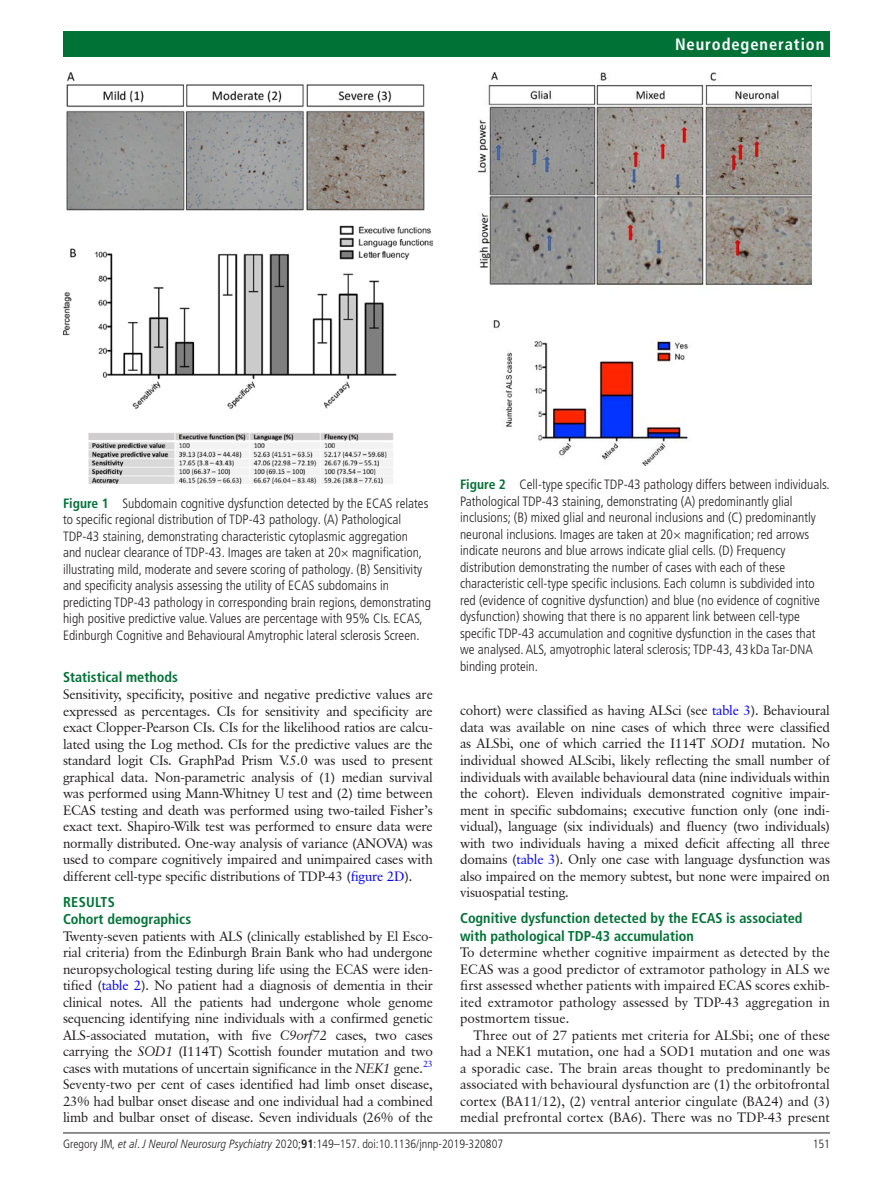
<style>
.page{position:relative;width:893px;height:1191px;background:#fff}
.page>*{position:absolute;margin:0;border:0;box-sizing:border-box;transform-origin:0 0}
.t1{font:700 condensed 16.5px "Frutiger LT Pro";letter-spacing:.055em;color:#fff}
.t2{font:700 condensed 14.25px/17.2px "Frutiger LT Pro";color:#007236}
.t3{font:13.5px/16.5px "Classical Garamond BT";letter-spacing:-.015em;color:#231f20;text-align:justify}
.t4{font:300 condensed 13.5px/16.5px "Frutiger LT Pro";color:#231f20}
.t5{font:300 condensed 12px "Frutiger LT Pro";color:#231f20}
.s1{font-weight:700;color:#007236}
.s2{color:#00f}
.s3{font-style:italic}
.s4{font-weight:700}
</style>
<div class="page">
<hr style="left:63px;top:1132px;width:767px;height:1px;background:#231f20">
<div style="left:63px;top:31px;width:767px;height:25px;background:#007236"></div>
<img style="left:63px;top:72px;width:370px;height:411px">
<img style="left:479px;top:72px;width:332px;height:393px">
<p class="t1" style="left:675px;top:34px;width:151px">Neurodegeneration</p>
<p class="t4" style="left:63px;top:495px;width:311px"><span class="s1">Figure 1</span> Subdomain cognitive dysfunction detected by the ECAS</p>
<p class="t4" style="left:63px;top:495px;width:367px;text-indent:333px">relates to specific regional distribution of TDP-43 pathology. (A) Pathological TDP-43 staining, demonstrating characteristic cytoplasmic aggregation and nuclear clearance of TDP-43. Images are taken at 20× magnification, illustrating mild, moderate and severe scoring of pathology. (B) Sensitivity and specificity analysis assessing the utility of ECAS</p>
<p class="t4" style="left:63px;top:577px;width:370px;text-indent:255px">subdomains in predicting TDP-43 pathology in corresponding brain regions, demonstrating high positive predictive value. Values are percentage with 95% CIs. ECAS</p>
<p class="t4" style="left:420px;top:610px;width:5px">,</p>
<p class="t4" style="left:63px;top:627px;width:358px">Edinburgh Cognitive and Behavioural Amytrophic lateral sclerosis Screen.</p>
<p class="t2" style="left:63px;top:669px;width:116px">Statistical methods</p>
<p class="t3" style="left:63px;top:686px;width:371px">Sensitivity, specificity, positive and negative predictive values are expressed as percentages. CIs for sensitivity and specificity are exact Clopper-Pearson CIs. CIs for the likelihood ratios are calcu&shy;lated using the Log method. CIs for the predictive values are the standard logit CIs. GraphPad Prism V.5.0 was used to present graphical data. Non-parametric analysis of (1) median survival was performed using Mann-Whitney U test and (2) time between ECAS testing and death was performed using two-tailed Fisher’s exact text. Shapiro-Wilk test was performed to ensure data were normally distributed. One-way analysis of variance (ANOVA) was used to compare cognitively impaired and unimpaired cases with different cell-type specific distributions of TDP-43 (<span class="s2">figure 2D</span>).</p>
<p class="t2" style="left:63px;top:893px;width:130px">Results<br>Cohort demographics</p>
<p class="t3" style="left:63px;top:927px;width:371px">Twenty-seven patients with ALS (clinically established by El Esco&shy;rial criteria) from the Edinburgh Brain Bank who had undergone neuropsychological testing during life using the ECAS were iden&shy;tified (<span class="s2">table 2</span>). No patient had a diagnosis of dementia in their clinical notes. All the patients had undergone whole genome sequencing identifying nine individuals with a confirmed genetic ALS-associated mutation, with five <span class="s3">C9orf72</span> cases, two cases carrying the <span class="s3">SOD1</span> (I114T) Scottish founder mutation and two cases with mutations of uncertain significance in the <span class="s3">NEK1</span> gene.<sup>23<br></sup>Seventy-two per cent of cases identified had limb onset disease, 23% had bulbar onset disease and one individual had a combined limb and bulbar onset of disease. Seven individuals (26% of the</p>
<p class="t4" style="left:460px;top:476px;width:371px"><span class="s1">Figure 2</span> Cell-type specific TDP-43 pathology differs between individuals.<br>Pathological TDP-43 staining, demonstrating (A) predominantly glial inclusions; (B) mixed glial and neuronal inclusions and (C) predominantly neuronal inclusions. Images are taken at 20× magnification; red arrows indicate neurons and blue arrows indicate glial cells. (D) Frequency distribution demonstrating the number of cases with each of these characteristic cell-type specific inclusions. Each column is subdivided into red (evidence of cognitive dysfunction) and blue (no evidence of cognitive dysfunction) showing that there is no apparent link between cell-type specific TDP-43 accumulation and cognitive dysfunction in the cases that we analysed. ALS, amyotrophic lateral sclerosis; TDP-43, 43 kDa Tar-DNA binding protein.</p>
<p class="t3" style="left:460px;top:702px;width:371px">cohort) were classified as having ALSci (see <span class="s2">table 3</span>). Behavioural data was available on nine cases of which three were classified as ALSbi, one of which carried the I114T <span class="s3">SOD1</span> mutation. No individual showed ALScibi, likely reflecting the small number of individuals with available behavioural data (nine individuals within the cohort). Eleven individuals demonstrated cognitive impair&shy;ment in specific subdomains; executive function only (one indi&shy;vidual), language (six individuals) and fluency (two individuals) with two individuals having a mixed deficit affecting all three domains (<span class="s2">table 3</span>). Only one case with language dysfunction was also impaired on the memory subtest, but none were impaired on visuospatial testing.</p>
<p class="t2" style="left:460px;top:909px;width:344px">Cognitive dysfunction detected by the ECAS is associated with pathological TDP-43 accumulation</p>
<p class="t3" style="left:460px;top:944px;width:371px">To determine whether cognitive impairment as detected by the ECAS was a good predictor of extramotor pathology in ALS we first assessed whether patients with impaired ECAS scores exhib&shy;ited extramotor pathology assessed by TDP-43 aggregation in postmortem tissue.</p>
<p class="t3" style="left:460px;top:1026px;width:371px;text-indent:14px">Three out of 27 patients met criteria for ALSbi; one of these had a NEK1 mutation, one had a SOD1 mutation and one was a sporadic case. The brain areas thought to predominantly be associated with behavioural dysfunction are (1) the orbitofrontal cortex (BA11/12), (2) ventral anterior cingulate (BA24) and (3) medial prefrontal cortex (BA6). There was no TDP-43 present</p>
<p class="t5" style="left:63px;top:1136px;width:442px">Gregory JM<span class="s3">, et al</span>. <span class="s3">J Neurol Neurosurg Psychiatry</span> 2020;<span class="s4">91</span>:149–157. doi:10.1136/jnnp-2019-320807</p>
<p class="t5" style="left:813px;top:1136px;width:19px">151</p>
</div>
